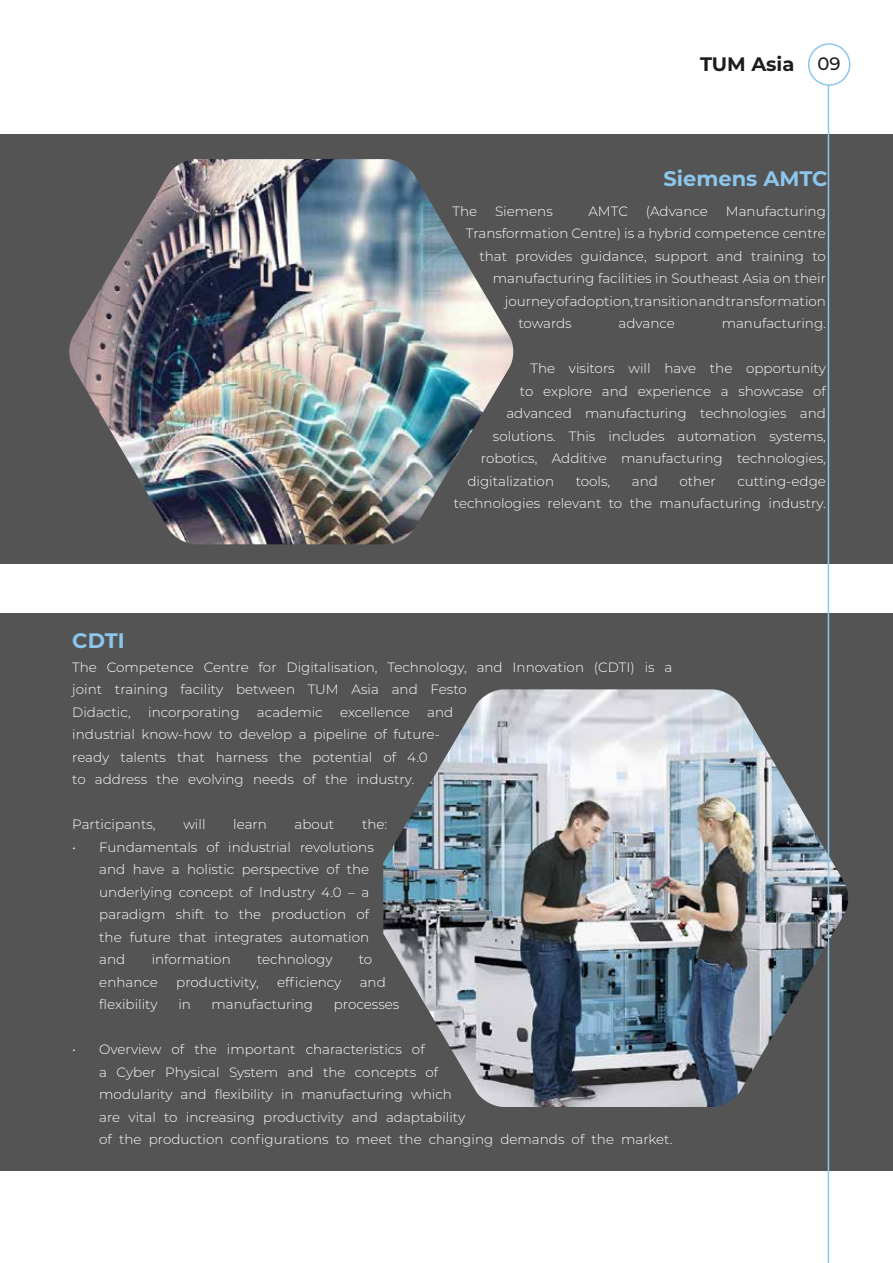
<style>
.page{position:relative;width:893px;height:1263px;background:#fff}
.page>*{position:absolute;margin:0;border:0;box-sizing:border-box;transform-origin:0 0}
.t1{font:700 21px "Montserrat";color:#8cc6ec}
.t2{font:700 19.5px "Montserrat";color:#1c1c1c}
.t3{font:300 13.5px/22.5px "Montserrat";color:#fff}
.s1{font-weight:500;font-size:18px}
</style>
<div class="page">
<div style="left:0;top:134px;width:893px;height:429px;background:#545454"></div>
<img style="left:69px;top:159px;width:445px;height:385px">
<div style="left:0;top:613px;width:893px;height:557px;background:#545454"></div>
<img style="left:383px;top:689px;width:465px;height:418px">
<div style="left:808px;top:43px;width:42px;height:43px;border:2px solid #8cc6ec;border-radius:50%"></div>
<hr style="left:828px;top:85px;width:1px;height:1178px;background:#8cc6ec">
<h2 class="t2" style="left:700px;top:50px;width:142px">TUM Asia <span class="s1">09</span></h2>
<h1 class="t1" style="left:663px;top:164px;width:166px">Siemens AMTC</h1>
<p class="t3" style="left:452px;top:199px;width:26px">The</p>
<p class="t3" style="left:495px;top:199px;width:59px">Siemens</p>
<p class="t3" style="left:588px;top:199px;width:41px">AMTC</p>
<p class="t3" style="left:646px;top:199px;width:64px">(Advance</p>
<p class="t3" style="left:726px;top:199px;width:102px">Manufacturing</p>
<p class="t3" style="left:466px;top:222px;width:362px">Transformation Centre) is a hybrid competence centre</p>
<p class="t3" style="left:479px;top:244px;width:348px">that provides guidance, support and training to</p>
<p class="t3" style="left:493px;top:267px;width:335px">manufacturing facilities in Southeast Asia on their</p>
<p class="t3" style="left:505px;top:289px;width:323px">journey of adoption, transition and transformation</p>
<p class="t3" style="left:518px;top:312px;width:55px">towards</p>
<p class="t3" style="left:619px;top:312px;width:58px">advance</p>
<p class="t3" style="left:722px;top:312px;width:106px">manufacturing.</p>
<p class="t3" style="left:530px;top:357px;width:297px">The visitors will have the opportunity</p>
<p class="t3" style="left:520px;top:379px;width:307px">to explore and experience a showcase of</p>
<p class="t3" style="left:506px;top:402px;width:321px">advanced manufacturing technologies and</p>
<p class="t3" style="left:493px;top:424px;width:334px">solutions. This includes automation systems,</p>
<p class="t3" style="left:481px;top:447px;width:347px">robotics, Additive manufacturing technologies,</p>
<p class="t3" style="left:467px;top:469px;width:88px">digitalization</p>
<p class="t3" style="left:576px;top:469px;width:36px">tools,</p>
<p class="t3" style="left:632px;top:469px;width:28px">and</p>
<p class="t3" style="left:679px;top:469px;width:38px">other</p>
<p class="t3" style="left:454px;top:469px;width:374px;text-align:right">cutting-edge<br>technologies relevant to the manufacturing industry.</p>
<h1 class="t1" style="left:72px;top:625px;width:54px">CDTI</h1>
<p class="t3" style="left:72px;top:655px;width:602px">The Competence Centre for Digitalisation, Technology, and Innovation (CDTI) is a joint training facility between TUM Asia and Festo<br>Didactic,</p>
<p class="t3" style="left:72px;top:700px;width:382px;text-indent:355px">and industrial know-how to develop a pipeline of future&shy;ready talents that harness the potential of 4.0<br>to address the evolving needs of the industry.</p>
<p class="t3" style="left:72px;top:813px;width:85px">Participants,</p>
<p class="t3" style="left:183px;top:813px;width:24px">will</p>
<p class="t3" style="left:233px;top:813px;width:35px">learn</p>
<p class="t3" style="left:295px;top:813px;width:41px">about</p>
<p class="t3" style="left:362px;top:813px;width:27px">the:</p>
<p class="t3" style="left:99px;top:835px;width:276px;text-indent:-27px">• Fundamentals of industrial revolutions and have a holistic perspective of the underlying concept of Industry 4.0 – a paradigm shift to the production of the future that integrates automation and</p>
<p class="t3" style="left:148px;top:700px;width:93px">incorporating</p>
<p class="t3" style="left:257px;top:700px;width:67px">academic</p>
<p class="t3" style="left:340px;top:700px;width:71px">excellence</p>
<p class="t3" style="left:152px;top:948px;width:81px">information</p>
<p class="t3" style="left:257px;top:948px;width:77px">technology</p>
<p class="t3" style="left:359px;top:948px;width:15px">to</p>
<p class="t3" style="left:99px;top:970px;width:60px">enhance</p>
<p class="t3" style="left:176px;top:970px;width:84px">productivity,</p>
<p class="t3" style="left:277px;top:970px;width:66px">efficiency</p>
<p class="t3" style="left:360px;top:970px;width:28px">and</p>
<p class="t3" style="left:99px;top:993px;width:60px">flexibility</p>
<p class="t3" style="left:178px;top:993px;width:14px">in</p>
<p class="t3" style="left:212px;top:993px;width:103px">manufacturing</p>
<p class="t3" style="left:334px;top:993px;width:67px">processes</p>
<p class="t3" style="left:99px;top:1038px;width:575px;text-indent:-27px">• Overview of the important characteristics of<br>a Cyber Physical System and the concepts of<br>modularity and flexibility in manufacturing which<br>are vital to increasing productivity and adaptability<br>of the production configurations to meet the changing demands of the market.</p>
</div>
